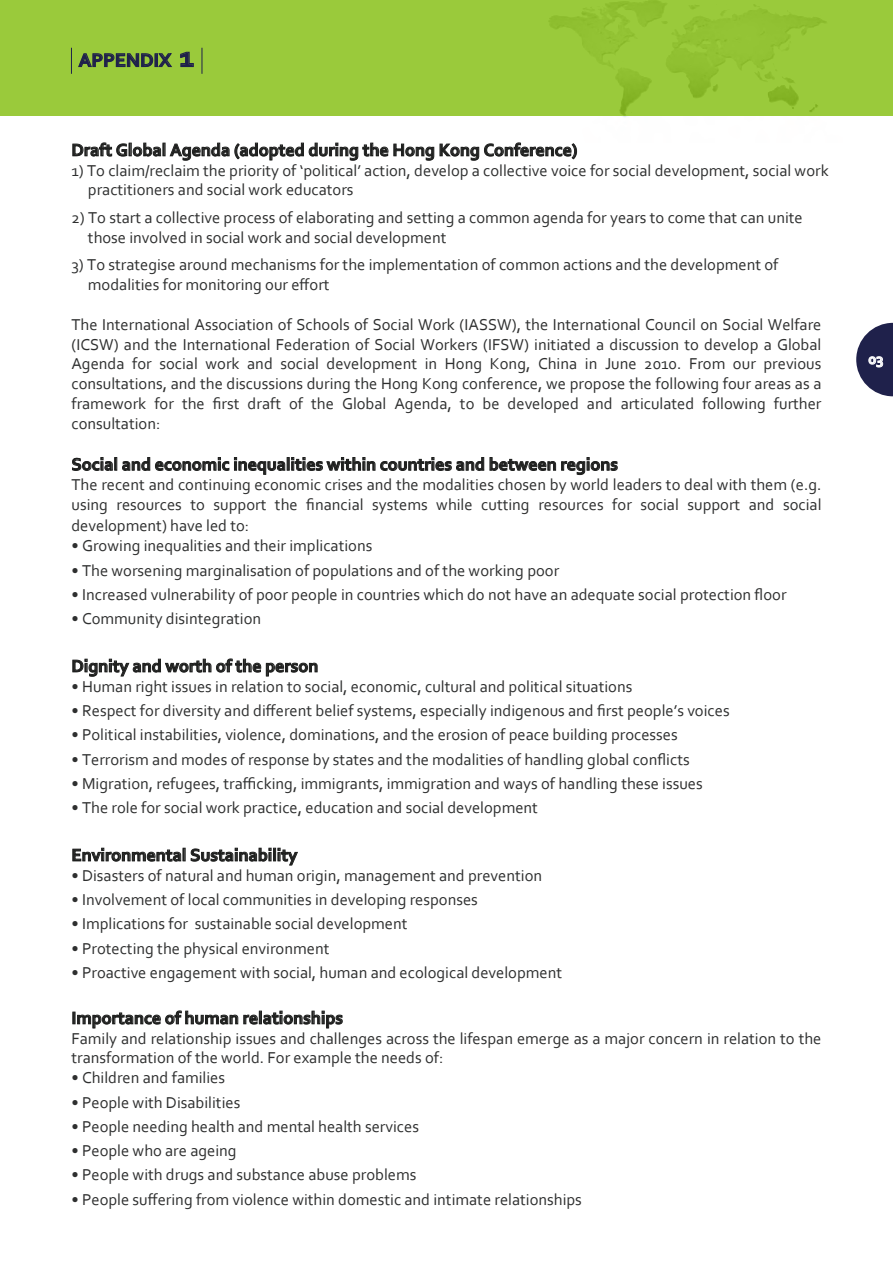
<style>
.page{position:relative;width:893px;height:1263px;background:#fff}
.page>*{position:absolute;margin:0;border:0;box-sizing:border-box;transform-origin:0 0}
.t1{font:700 19.5px "Corbel";color:#1f214b}
.t2{font:700 18px "Corbel";color:#1e1f1e}
.t3{font:16.5px/19.8px "Corbel";color:#2e2f2f}
.t4{font:700 15px "Corbel";color:#fff}
.s1{font-size:30px}
</style>
<div class="page">
<div style="left:0;top:0;width:893px;height:116px;background:#9aca3b"></div>
<svg style="left:856px;top:323px;width:37px;height:73px"></svg>
<img style="left:549px;top:0;width:277px;height:117px">
<svg style="left:180px;top:51px;width:14px;height:17px"></svg>
<svg style="left:202px;top:48px;width:1px;height:26px"></svg>
<svg style="left:71px;top:48px;width:101px;height:26px"></svg>
<svg style="left:73px;top:143px;width:156px;height:17px"></svg>
<svg style="left:235px;top:143px;width:153px;height:17px"></svg>
<svg style="left:394px;top:144px;width:40px;height:16px"></svg>
<svg style="left:440px;top:143px;width:137px;height:17px"></svg>
<svg style="left:72px;top:457px;width:412px;height:17px"></svg>
<svg style="left:490px;top:457px;width:127px;height:18px"></svg>
<svg style="left:73px;top:659px;width:244px;height:17px"></svg>
<svg style="left:73px;top:848px;width:112px;height:13px"></svg>
<svg style="left:191px;top:848px;width:106px;height:17px"></svg>
<svg style="left:73px;top:1011px;width:165px;height:17px"></svg>
<svg style="left:244px;top:1011px;width:98px;height:17px"></svg>
<p class="t1" style="left:79px;top:48px;width:117px">APPENDIX <span class="s1">1</span></p>
<p class="t2" style="left:71px;top:139px;width:507px">Draft Global Agenda (adopted during the Hong Kong Conference)</p>
<p class="t3" style="left:88px;top:160px;width:742px;text-indent:-16px">1) To claim/reclaim the priority of ‘political’ action, develop a collective voice for social development, social work practitioners and social work educators</p>
<p class="t3" style="left:88px;top:207px;width:716px;text-indent:-16px">2) To start a collective process of elaborating and setting a common agenda for years to come that can unite those involved in social work and social development</p>
<p class="t3" style="left:88px;top:255px;width:692px;text-indent:-16px">3) To strategise around mechanisms for the implementation of common actions and the development of modalities for monitoring our effort</p>
<p class="t3" style="left:71px;top:314px;width:751px;text-align:justify">The International Association of Schools of Social Work (IASSW), the International Council on Social Welfare (ICSW) and the International Federation of Social Workers (IFSW) initiated a discussion to develop a Global Agenda for social work and social development in Hong Kong, China in June 2010. From our previous consultations, and the discussions during the Hong Kong conference, we propose the following four areas as a framework for the first draft of the Global Agenda, to be developed and articulated following further consultation:</p>
<p class="t2" style="left:71px;top:453px;width:548px">Social and economic inequalities within countries and between regions</p>
<p class="t3" style="left:71px;top:474px;width:752px">The recent and continuing economic crises and the modalities chosen by world leaders to deal with them (e.g. using resources to support the financial systems while cutting resources for social support and social</p>
<p class="t3" style="left:71px;top:516px;width:179px">development) have led to:</p>
<p class="t3" style="left:71px;top:535px;width:302px">• Growing inequalities and their implications</p>
<p class="t3" style="left:71px;top:560px;width:489px">• The worsening marginalisation of populations and of the working poor</p>
<p class="t3" style="left:71px;top:584px;width:717px">• Increased vulnerability of poor people in countries which do not have an adequate social protection floor</p>
<p class="t3" style="left:71px;top:608px;width:191px">• Community disintegration</p>
<p class="t2" style="left:71px;top:655px;width:248px">Dignity and worth of the person</p>
<p class="t3" style="left:71px;top:676px;width:562px">• Human right issues in relation to social, economic, cultural and political situations</p>
<p class="t3" style="left:71px;top:700px;width:660px">• Respect for diversity and different belief systems, especially indigenous and first people’s voices</p>
<p class="t3" style="left:71px;top:724px;width:608px">• Political instabilities, violence, dominations, and the erosion of peace building processes</p>
<p class="t3" style="left:71px;top:749px;width:620px">• Terrorism and modes of response by states and the modalities of handling global conflicts</p>
<p class="t3" style="left:71px;top:773px;width:633px">• Migration, refugees, trafficking, immigrants, immigration and ways of handling these issues</p>
<p class="t3" style="left:71px;top:797px;width:468px">• The role for social work practice, education and social development</p>
<p class="t2" style="left:71px;top:844px;width:227px">Environmental Sustainability</p>
<p class="t3" style="left:71px;top:865px;width:472px">• Disasters of natural and human origin, management and prevention</p>
<p class="t3" style="left:71px;top:889px;width:408px">• Involvement of local communities in developing responses</p>
<p class="t3" style="left:71px;top:913px;width:338px">• Implications for sustainable social development</p>
<p class="t3" style="left:71px;top:938px;width:259px">• Protecting the physical environment</p>
<p class="t3" style="left:71px;top:962px;width:492px">• Proactive engagement with social, human and ecological development</p>
<p class="t2" style="left:71px;top:1007px;width:273px">Importance of human relationships</p>
<p class="t3" style="left:71px;top:1028px;width:751px">Family and relationship issues and challenges across the lifespan emerge as a major concern in relation to the transformation of the world. For example the needs of:</p>
<p class="t3" style="left:71px;top:1067px;width:155px">• Children and families</p>
<p class="t3" style="left:71px;top:1092px;width:170px">• People with Disabilities</p>
<p class="t3" style="left:71px;top:1116px;width:349px">• People needing health and mental health services</p>
<p class="t3" style="left:71px;top:1140px;width:167px">• People who are ageing</p>
<p class="t3" style="left:71px;top:1165px;width:346px">• People with drugs and substance abuse problems</p>
<p class="t3" style="left:71px;top:1189px;width:512px">• People suffering from violence within domestic and intimate relationships</p>
<p class="t4" style="left:868px;top:350px;width:17px">03</p>
</div>
